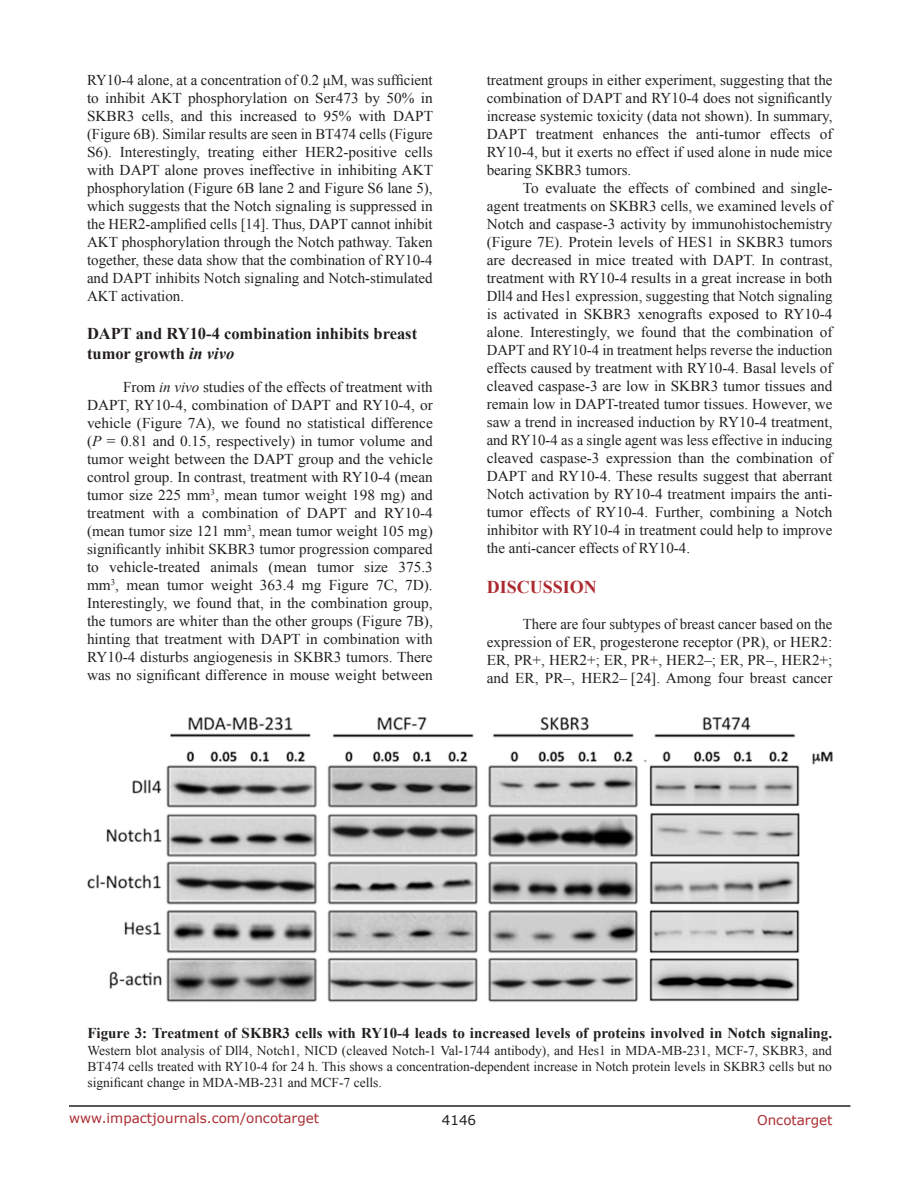
<style>
.page{position:relative;width:918px;height:1188px;background:#fff}
.page>*{position:absolute;margin:0;border:0;box-sizing:border-box;transform-origin:0 0}
.Heading{font:700 18px "Times New Roman";color:#ac2b31}
.SubHeading_middle{font:700 16.5px/19.8px "Times New Roman";color:#231f20}
.BodyText{font:15px/18px "Times New Roman";color:#231f20;text-align:justify}
.FigureText{font:700 15px "Times New Roman";color:#231f20}
.FigureText-2{font:13.5px/16.2px "Times New Roman";color:#231f20;text-align:justify}
.t1{font:13.5px "Verdana";color:#ac2b31}
.t2{font:13.5px "Verdana";color:#231f20}
.s1{font-style:italic}
</style>
<div class="page">
<hr style="left:69px;top:1105px;width:781px;height:2px;background:#231f20">
<img style="left:87px;top:717px;width:745px;height:285px">
<p class="BodyText" style="left:87px;top:71px;width:348px">RY10-4 alone, at a concentration of 0.2 μM, was sufficient to inhibit AKT phosphorylation on Ser473 by 50% in SKBR3 cells, and this increased to 95% with DAPT (Figure 6B). Similar results are seen in BT474 cells (Figure S6). Interestingly, treating either HER2-positive cells with DAPT alone proves ineffective in inhibiting AKT phosphorylation (Figure 6B lane 2 and Figure S6 lane 5), which suggests that the Notch signaling is suppressed in the HER2-amplified cells [14]. Thus, DAPT cannot inhibit AKT phosphorylation through the Notch pathway. Taken together, these data show that the combination of RY10-4 and DAPT inhibits Notch signaling and Notch-stimulated AKT activation.</p>
<p class="SubHeading_middle" style="left:87px;top:323px;width:332px">DAPT and RY10-4 combination inhibits breast tumor growth <span class="s1">in vivo</span></p>
<p class="BodyText" style="left:87px;top:378px;width:347px;text-indent:36px">From <span class="s1">in vivo</span> studies of the effects of treatment with DAPT, RY10-4, combination of DAPT and RY10-4, or vehicle (Figure 7A), we found no statistical difference (<span class="s1">P</span> = 0.81 and 0.15, respectively) in tumor volume and tumor weight between the DAPT group and the vehicle control group. In contrast, treatment with RY10-4 (mean tumor size 225 mm<sup>3</sup>, mean tumor weight 198 mg) and treatment with a combination of DAPT and RY10-4 (mean tumor size 121 mm<sup>3</sup>, mean tumor weight 105 mg) significantly inhibit SKBR3 tumor progression compared to vehicle-treated animals (mean tumor size 375.3 mm<sup>3</sup>, mean tumor weight 363.4 mg Figure 7C, 7D).<br>Interestingly, we found that, in the combination group, the tumors are whiter than the other groups (Figure 7B), hinting that treatment with DAPT in combination with RY10-4 disturbs angiogenesis in SKBR3 tumors. There was no significant difference in mouse weight between</p>
<p class="BodyText" style="left:487px;top:71px;width:347px">treatment groups in either experiment, suggesting that the combination of DAPT and RY10-4 does not significantly increase systemic toxicity (data not shown). In summary, DAPT treatment enhances the anti-tumor effects of RY10-4, but it exerts no effect if used alone in nude mice bearing SKBR3 tumors.</p>
<p class="BodyText" style="left:487px;top:179px;width:347px;text-indent:36px">To evaluate the effects of combined and single&shy;agent treatments on SKBR3 cells, we examined levels of Notch and caspase-3 activity by immunohistochemistry (Figure 7E). Protein levels of HES1 in SKBR3 tumors are decreased in mice treated with DAPT. In contrast, treatment with RY10-4 results in a great increase in both Dll4 and Hes1 expression, suggesting that Notch signaling is activated in SKBR3 xenografts exposed to RY10-4 alone. Interestingly, we found that the combination of DAPT and RY10-4 in treatment helps reverse the induction effects caused by treatment with RY10-4. Basal levels of cleaved caspase-3 are low in SKBR3 tumor tissues and remain low in DAPT-treated tumor tissues. However, we saw a trend in increased induction by RY10-4 treatment, and RY10-4 as a single agent was less effective in inducing cleaved caspase-3 expression than the combination of DAPT and RY10-4. These results suggest that aberrant Notch activation by RY10-4 treatment impairs the anti&shy;tumor effects of RY10-4. Further, combining a Notch inhibitor with RY10-4 in treatment could help to improve the anti-cancer effects of RY10-4.</p>
<p class="Heading" style="left:487px;top:575px;width:112px">DISCUSSION</p>
<p class="BodyText" style="left:487px;top:615px;width:347px;text-indent:36px">There are four subtypes of breast cancer based on the expression of ER, progesterone receptor (PR), or HER2:<br>ER, PR+, HER2+; ER, PR+, HER2–; ER, PR–, HER2+; and ER, PR–, HER2– [24]. Among four breast cancer</p>
<p class="FigureText" style="left:87px;top:1023px;width:746px">Figure 3: Treatment of SKBR3 cells with RY10-4 leads to increased levels of proteins involved in Notch signaling.</p>
<p class="FigureText-2" style="left:87px;top:1042px;width:746px">Western blot analysis of Dll4, Notch1, NICD (cleaved Notch-1 Val-1744 antibody), and Hes1 in MDA-MB-231, MCF-7, SKBR3, and BT474 cells treated with RY10-4 for 24 h. This shows a concentration-dependent increase in Notch protein levels in SKBR3 cells but no significant change in MDA-MB-231 and MCF-7 cells.</p>
<p class="t1" style="left:69px;top:1109px;width:252px">www.impactjournals.com/oncotarget</p>
<p class="t2" style="left:442px;top:1111px;width:36px">4146</p>
<p class="t1" style="left:757px;top:1111px;width:77px">Oncotarget</p>
</div>
